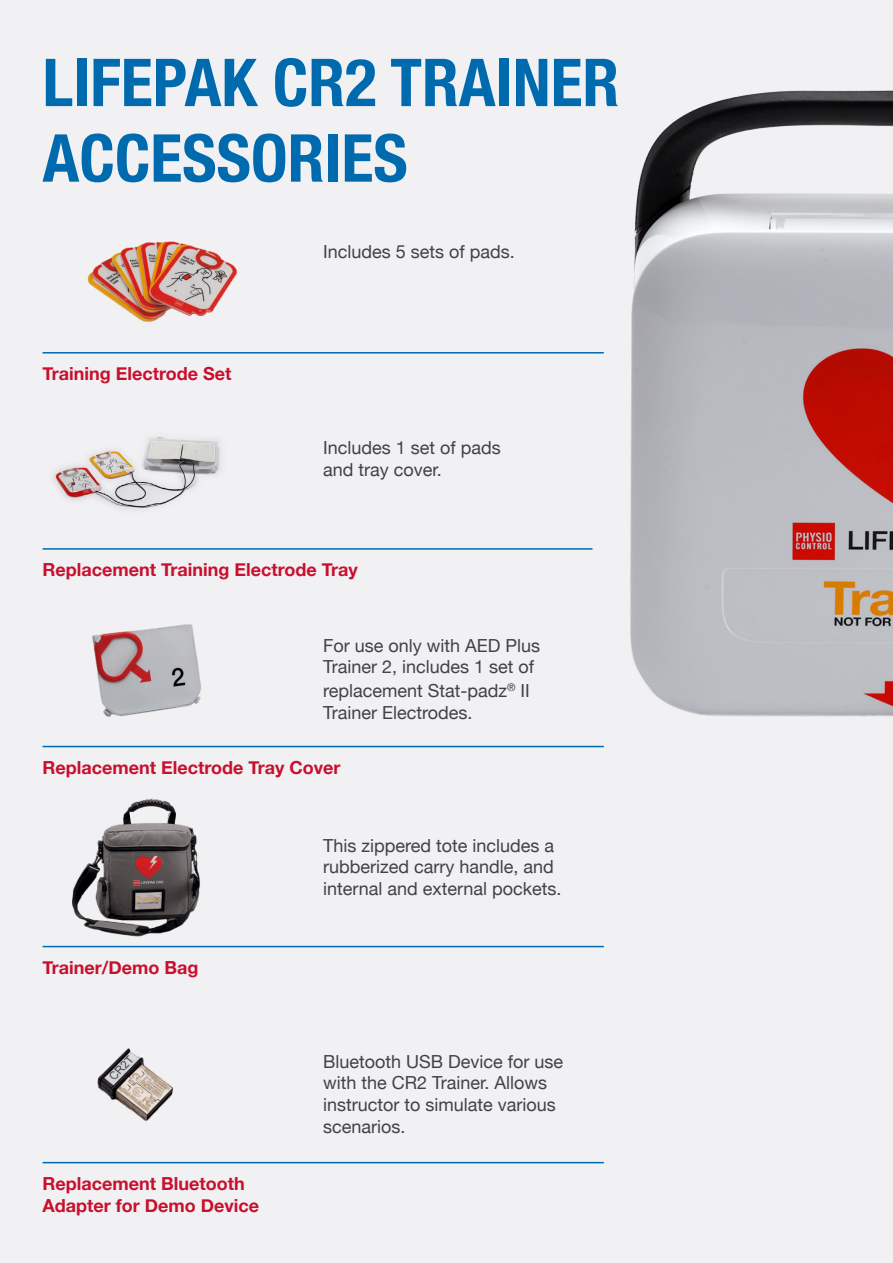
<style>
.page{position:relative;width:893px;height:1263px;background:#f1f0f3}
.page>*{position:absolute;margin:0;border:0;box-sizing:border-box;transform-origin:0 0}
.t1{font:700 condensed 66.15px/75.6px "Helvetica Neue";color:#006aaf}
.t2{font:18px/21.6px "Helvetica Neue";color:#424143}
.t3{font:700 18px/22.2px "Helvetica Neue";color:#c8102e}
</style>
<div class="page">
<img style="left:54px;top:437px;width:167px;height:72px">
<hr style="left:43px;top:548px;width:549px;height:2px;background:#006aaf">
<img style="left:92px;top:624px;width:109px;height:93px">
<hr style="left:43px;top:746px;width:561px;height:1px;background:#006aaf">
<img style="left:557px;top:90px;width:336px;height:658px">
<hr style="left:43px;top:352px;width:561px;height:1px;background:#006aaf">
<img style="left:87px;top:241px;width:150px;height:81px">
<img style="left:97px;top:1048px;width:77px;height:73px">
<hr style="left:43px;top:1162px;width:561px;height:1px;background:#006aaf">
<img style="left:43px;top:798px;width:209px;height:148px">
<hr style="left:43px;top:946px;width:561px;height:1px;background:#006aaf">
<h1 class="t1" style="left:43px;top:40px;width:578px">LIFEPAK CR2 TRAINER<br>ACCESSORIES</h1>
<p class="t3" style="left:43px;top:363px;width:190px">Training Electrode Set</p>
<p class="t2" style="left:323px;top:242px;width:193px">Includes 5 sets of pads.</p>
<p class="t2" style="left:323px;top:438px;width:179px">Includes 1 set of pads and tray cover.</p>
<p class="t3" style="left:43px;top:559px;width:317px">Replacement Training Electrode Tray</p>
<p class="t2" style="left:323px;top:635px;width:219px">For use only with AED Plus<br>Trainer 2, includes 1 set of</p>
<p class="t2" style="left:323px;top:681px;width:208px">replacement Stat-padz<sup>®</sup> II<br>Trainer Electrodes.</p>
<p class="t3" style="left:43px;top:757px;width:299px">Replacement Electrode Tray Cover</p>
<p class="t3" style="left:43px;top:957px;width:157px">Trainer/Demo Bag</p>
<p class="t3" style="left:43px;top:1173px;width:218px">Replacement Bluetooth<br>Adapter for Demo Device</p>
<p class="t2" style="left:323px;top:835px;width:240px">This zippered tote includes a rubberized carry handle, and internal and external pockets.</p>
<p class="t2" style="left:323px;top:1052px;width:242px">Bluetooth USB Device for use with the CR2 Trainer. Allows instructor to simulate various scenarios.</p>
</div>
